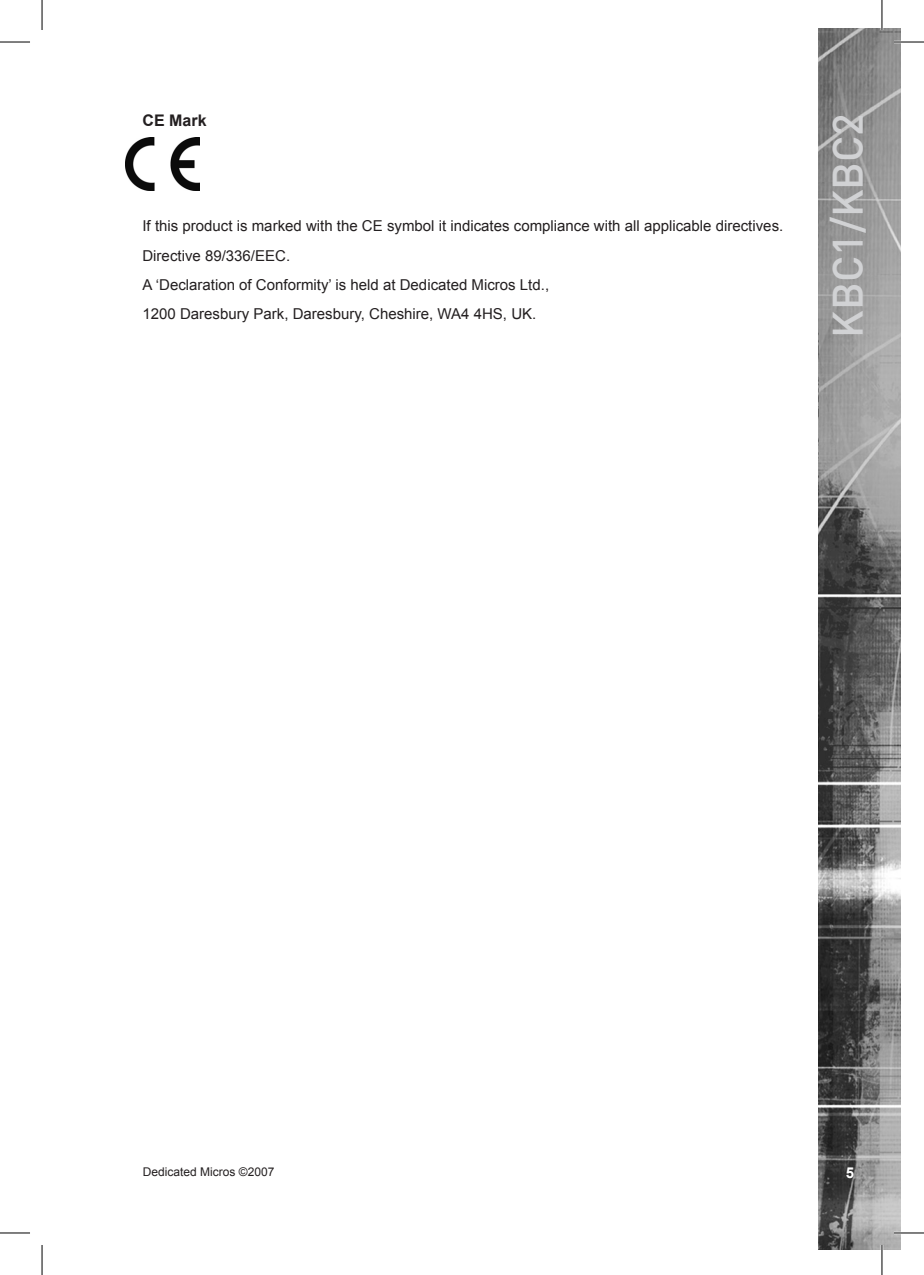
<style>
.page{position:relative;width:924px;height:1275px;background:#fff}
.page>*{position:absolute;margin:0;border:0;box-sizing:border-box;transform-origin:0 0}
.t1{font:500 42px "DIN";color:#d1d2d4}
.Heading3{font:700 16px "Arial";color:#231f20}
.Bodytext{font:15px "Arial";color:#231f20}
.t2{font:12px "Arial";color:#231f20}
</style>
<div class="page">
<img style="left:818px;top:28px;width:81px;height:1221px">
<img style="left:125px;top:137px;width:74px;height:53px">
<hr style="left:893px;top:41px;width:30px;height:2px;background:#fff">
<hr style="left:893px;top:1231px;width:30px;height:3px;background:#fff">
<hr style="left:880px;top:0;width:2px;height:30px;background:#fff">
<hr style="left:880px;top:1245px;width:2px;height:30px;background:#fff">
<hr style="left:0;top:42px;width:30px;height:1px;background:#000">
<hr style="left:893px;top:42px;width:30px;height:1px;background:#000">
<hr style="left:0;top:1232px;width:30px;height:1px;background:#000">
<hr style="left:893px;top:1232px;width:30px;height:1px;background:#000">
<hr style="left:42px;top:0;width:1px;height:30px;background:#000">
<hr style="left:42px;top:1245px;width:1px;height:30px;background:#000">
<hr style="left:881px;top:0;width:1px;height:30px;background:#000">
<hr style="left:881px;top:1245px;width:1px;height:30px;background:#000">
<svg style="left:846px;top:1167px;width:7px;height:10px"></svg>
<p class="Heading3" style="left:142px;top:109px;width:66px">CE Mark</p>
<p class="Bodytext" style="left:142px;top:216px;width:642px">If this product is marked with the CE symbol it indicates compliance with all applicable directives.</p>
<p class="Bodytext" style="left:142px;top:245px;width:149px">Directive 89/336/EEC.</p>
<p class="Bodytext" style="left:142px;top:275px;width:408px">A ‘Declaration of Conformity’ is held at Dedicated Micros Ltd.,</p>
<p class="Bodytext" style="left:142px;top:304px;width:395px">1200 Daresbury Park, Daresbury, Cheshire, WA4 4HS, UK.</p>
<h1 class="t1" style="left:820px;top:338px;width:226px;rotate:-90deg">KBC1/KBC2</h1>
<p class="t2" style="left:143px;top:1163px;width:133px">Dedicated Micros ©2007</p>
</div>
